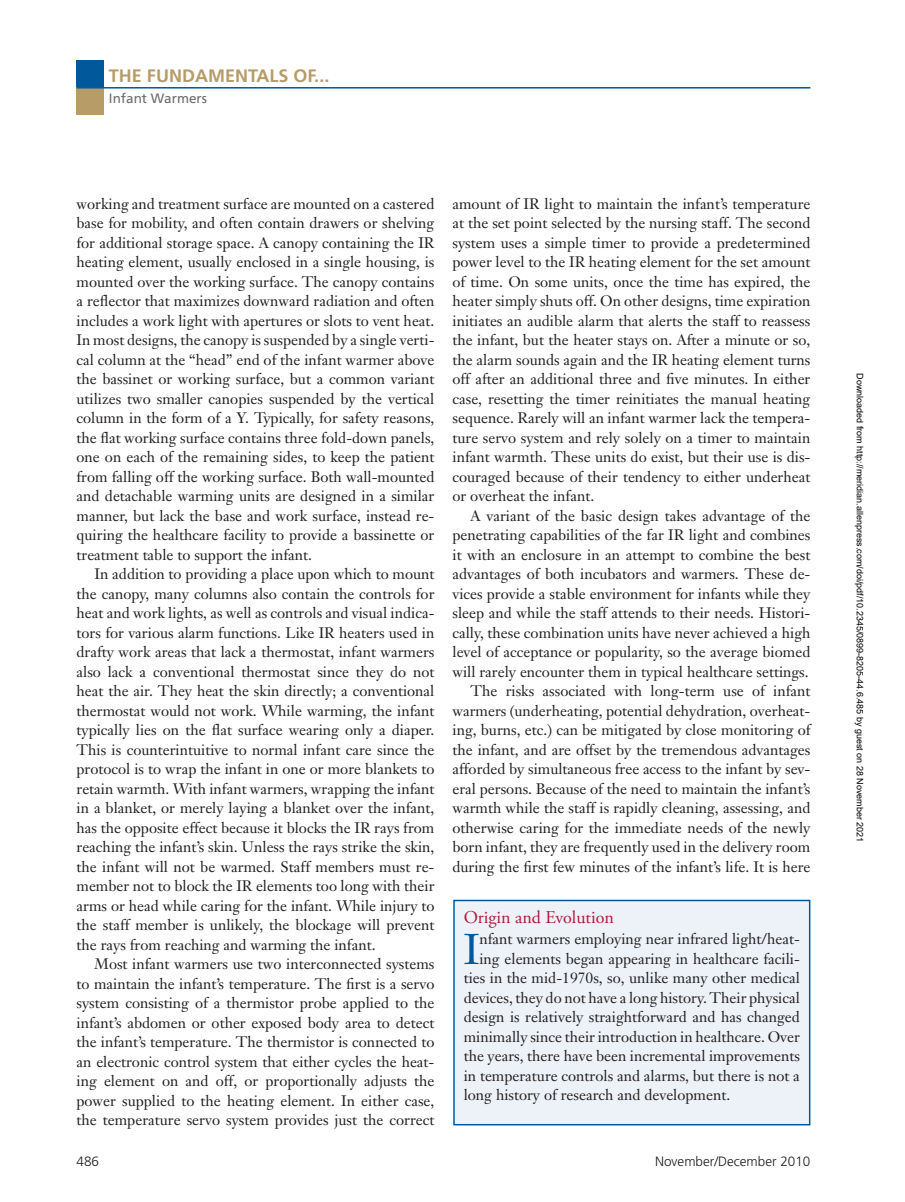
<style>
.page{position:relative;width:905px;height:1202px;background:#fff}
.page>*{position:absolute;margin:0;border:0;box-sizing:border-box;transform-origin:0 0}
.t1{font:42.3px "Janson Text";color:#01599b}
.t2{font:700 18px "Frutiger";color:#b79c68}
.t3{font:18px "Adobe Garamond Pro";color:#ae1b3d}
.t4{font:15px/19.5px "Janson Text";color:#231f20;text-align:justify}
.t5{font:300 13.5px "Frutiger";color:#231f20}
.t6{font:13.5px "Frutiger";color:#6c6d70}
.t7{font:9px "Arial";color:#000}
</style>
<div class="page">
<div style="left:76px;top:61px;width:28px;height:27px;background:#01599b"></div>
<div style="left:76px;top:88px;width:28px;height:27px;background:#b79c68"></div>
<hr style="left:76px;top:87px;width:734px;height:1px;background:#01599b">
<div style="left:454px;top:900px;width:355px;height:224px;background:#edf2f8"></div>
<div style="left:453px;top:899px;width:357px;height:226px;border:2px solid #01599b"></div>
<p class="t2" style="left:109px;top:66px;width:222px">THE FUNDAMENTALS OF...</p>
<p class="t6" style="left:109px;top:91px;width:100px">Infant Warmers</p>
<p class="t4" style="left:76px;top:193px;width:359px">working and treatment surface are mounted on a castered base for mobility, and often contain drawers or shelving for additional storage space. A canopy containing the IR heating element, usually enclosed in a single housing, is mounted over the working surface. The canopy contains a reflector that maximizes downward radiation and often includes a work light with apertures or slots to vent heat.<br>In most designs, the canopy is suspended by a single verti&shy;cal column at the “head” end of the infant warmer above the bassinet or working surface, but a common variant utilizes two smaller canopies suspended by the vertical column in the form of a Y. Typically, for safety reasons, the flat working surface contains three fold-down panels, one on each of the remaining sides, to keep the patient from falling off the working surface. Both wall-mounted and detachable warming units are designed in a similar manner, but lack the base and work surface, instead re&shy;quiring the healthcare facility to provide a bassinette or treatment table to support the infant.</p>
<p class="t4" style="left:76px;top:564px;width:359px;text-indent:18px">In addition to providing a place upon which to mount the canopy, many columns also contain the controls for heat and work lights, as well as controls and visual indica&shy;tors for various alarm functions. Like IR heaters used in drafty work areas that lack a thermostat, infant warmers also lack a conventional thermostat since they do not heat the air. They heat the skin directly; a conventional thermostat would not work. While warming, the infant typically lies on the flat surface wearing only a diaper.<br>This is counterintuitive to normal infant care since the protocol is to wrap the infant in one or more blankets to retain warmth. With infant warmers, wrapping the infant in a blanket, or merely laying a blanket over the infant, has the opposite effect because it blocks the IR rays from reaching the infant’s skin. Unless the rays strike the skin, the infant will not be warmed. Staff members must re&shy;member not to block the IR elements too long with their arms or head while caring for the infant. While injury to the staff member is unlikely, the blockage will prevent the rays from reaching and warming the infant.</p>
<p class="t4" style="left:76px;top:954px;width:359px;text-indent:18px">Most infant warmers use two interconnected systems to maintain the infant’s temperature. The first is a servo system consisting of a thermistor probe applied to the infant’s abdomen or other exposed body area to detect the infant’s temperature. The thermistor is connected to an electronic control system that either cycles the heat&shy;ing element on and off, or proportionally adjusts the power supplied to the heating element. In either case, the temperature servo system provides just the correct</p>
<p class="t4" style="left:452px;top:193px;width:359px">amount of IR light to maintain the infant’s temperature at the set point selected by the nursing staff. The second system uses a simple timer to provide a predetermined power level to the IR heating element for the set amount of time. On some units, once the time has expired, the heater simply shuts off. On other designs, time expiration initiates an audible alarm that alerts the staff to reassess the infant, but the heater stays on. After a minute or so, the alarm sounds again and the IR heating element turns off after an additional three and five minutes. In either case, resetting the timer reinitiates the manual heating sequence. Rarely will an infant warmer lack the tempera&shy;ture servo system and rely solely on a timer to maintain infant warmth. These units do exist, but their use is dis&shy;couraged because of their tendency to either underheat or overheat the infant.</p>
<p class="t4" style="left:452px;top:505px;width:359px;text-align:right">A variant of the basic design takes advantage of the penetrating capabilities of the far IR light and combines it with an enclosure in an attempt to combine the best advantages of both incubators and warmers. These de&shy;vices provide a stable environment for infants while they sleep and while the staff attends to their needs. Histori&shy;cally, these combination units have never achieved a high level of acceptance or popularity, so the average biomed will rarely encounter them in typical healthcare settings.<br>The risks associated with long-term use of infant warmers (underheating, potential dehydration, overheat&shy;ing, burns, etc.) can be mitigated by close monitoring of the infant, and are offset by the tremendous advantages afforded by simultaneous free access to the infant by sev&shy;eral persons. Because of the need to maintain the infant’s warmth while the staff is rapidly cleaning, assessing, and otherwise caring for the immediate needs of the newly born infant, they are frequently used in the delivery room during the first few minutes of the infant’s life. It is here</p>
<p class="t3" style="left:464px;top:906px;width:152px">Origin and Evolution</p>
<h1 class="t1" style="left:464px;top:922px;width:17px">I</h1>
<p class="t4" style="left:479px;top:929px;width:322px">nfant warmers employing near infrared light/heat-</p>
<p class="t4" style="left:479px;top:948px;width:322px">ing elements began appearing in healthcare facili-</p>
<p class="t4" style="left:463px;top:968px;width:338px">ties in the mid-1970s, so, unlike many other medical</p>
<p class="t4" style="left:463px;top:987px;width:338px">devices, they do not have a long history. Their physical</p>
<p class="t4" style="left:463px;top:1007px;width:338px">design is relatively straightforward and has changed</p>
<p class="t4" style="left:463px;top:1026px;width:338px">minimally since their introduction in healthcare. Over</p>
<p class="t4" style="left:463px;top:1046px;width:337px">the years, there have been incremental improvements</p>
<p class="t4" style="left:463px;top:1065px;width:338px">in temperature controls and alarms, but there is not a</p>
<p class="t4" style="left:463px;top:1085px;width:268px">long history of research and development.</p>
<p class="t5" style="left:76px;top:1153px;width:24px">486</p>
<p class="t5" style="left:655px;top:1153px;width:157px">November/December 2010</p>
<p class="t7" style="left:863px;top:373px;width:471px;rotate:90deg">Downloaded from http://meridian.allenpress.com/doi/pdf/10.2345/0899-8205-44.6.485 by guest on 28 November 2021</p>
</div>
